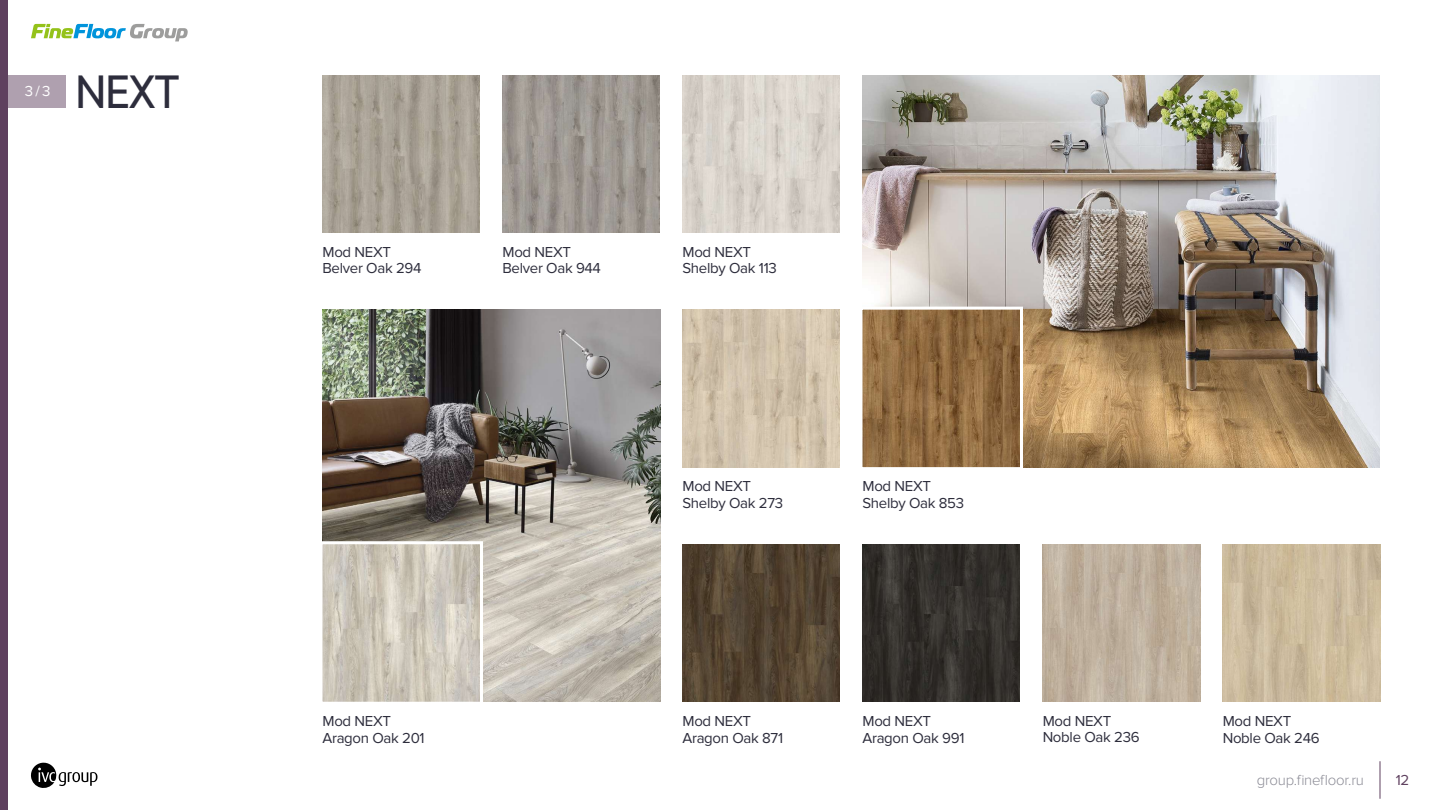
<style>
.page{position:relative;width:1440px;height:810px;background:#fff}
.page>*{position:absolute;margin:0;border:0;box-sizing:border-box;transform-origin:0 0}
.t1{font:500 46.5px "Gilroy";color:#2d2d3c}
.t2{font:15px/16.5px "Proxima Nova";letter-spacing:-.02em;color:#2d2d3c}
.t3{font:300 15px "Proxima Nova";letter-spacing:-.015em;color:#8c8c96}
.t4{font:15px "Proxima Nova";color:#fff}
.t5{font:15px "Proxima Nova";color:#5f415f}
</style>
<div class="page">
<div style="left:0;top:75px;width:65px;height:33px;background:#afa0af"></div>
<div style="left:0;top:0;width:8px;height:810px;background:#5f415f"></div>
<img style="left:862px;top:75px;width:518px;height:392px">
<svg style="left:862px;top:305px;width:162px;height:163px;background:#937049"></svg>
<img style="left:322px;top:75px;width:158px;height:157px">
<img style="left:862px;top:544px;width:158px;height:158px">
<img style="left:682px;top:75px;width:158px;height:157px">
<img style="left:1223px;top:544px;width:157px;height:158px">
<img style="left:322px;top:310px;width:338px;height:392px">
<svg style="left:322px;top:540px;width:162px;height:162px;background:#cec8bb"></svg>
<img style="left:682px;top:544px;width:158px;height:158px">
<img style="left:502px;top:75px;width:158px;height:157px">
<img style="left:1043px;top:544px;width:157px;height:158px">
<img style="left:682px;top:310px;width:158px;height:157px">
<svg style="left:31px;top:24px;width:157px;height:17px"></svg>
<hr style="left:1380px;top:761px;width:1px;height:38px;background:#5f415f">
<svg style="left:31px;top:762px;width:67px;height:26px"></svg>
<p class="t4" style="left:25px;top:82px;width:27px">3/3</p>
<h1 class="t1" style="left:75px;top:63px;width:106px">NEXT</h1>
<p class="t2" style="left:322px;top:244px;width:100px">Mod NEXT<br>Belver Oak 294</p>
<p class="t2" style="left:502px;top:244px;width:100px">Mod NEXT<br>Belver Oak 944</p>
<p class="t2" style="left:682px;top:244px;width:96px">Mod NEXT<br>Shelby Oak 113</p>
<p class="t2" style="left:682px;top:478px;width:102px">Mod NEXT<br>Shelby Oak 273</p>
<p class="t2" style="left:862px;top:478px;width:103px">Mod NEXT<br>Shelby Oak 853</p>
<p class="t2" style="left:322px;top:713px;width:104px">Mod NEXT<br>Aragon Oak 201</p>
<p class="t2" style="left:682px;top:713px;width:102px">Mod NEXT<br>Aragon Oak 871</p>
<p class="t2" style="left:862px;top:713px;width:103px">Mod NEXT<br>Aragon Oak 991</p>
<p class="t2" style="left:1043px;top:713px;width:98px">Mod NEXT<br>Noble Oak 236</p>
<p class="t2" style="left:1223px;top:713px;width:98px">Mod NEXT<br>Noble Oak 246</p>
<p class="t3" style="left:1257px;top:771px;width:109px">group.finefloor.ru</p>
<p class="t5" style="left:1396px;top:771px;width:15px">12</p>
</div>
